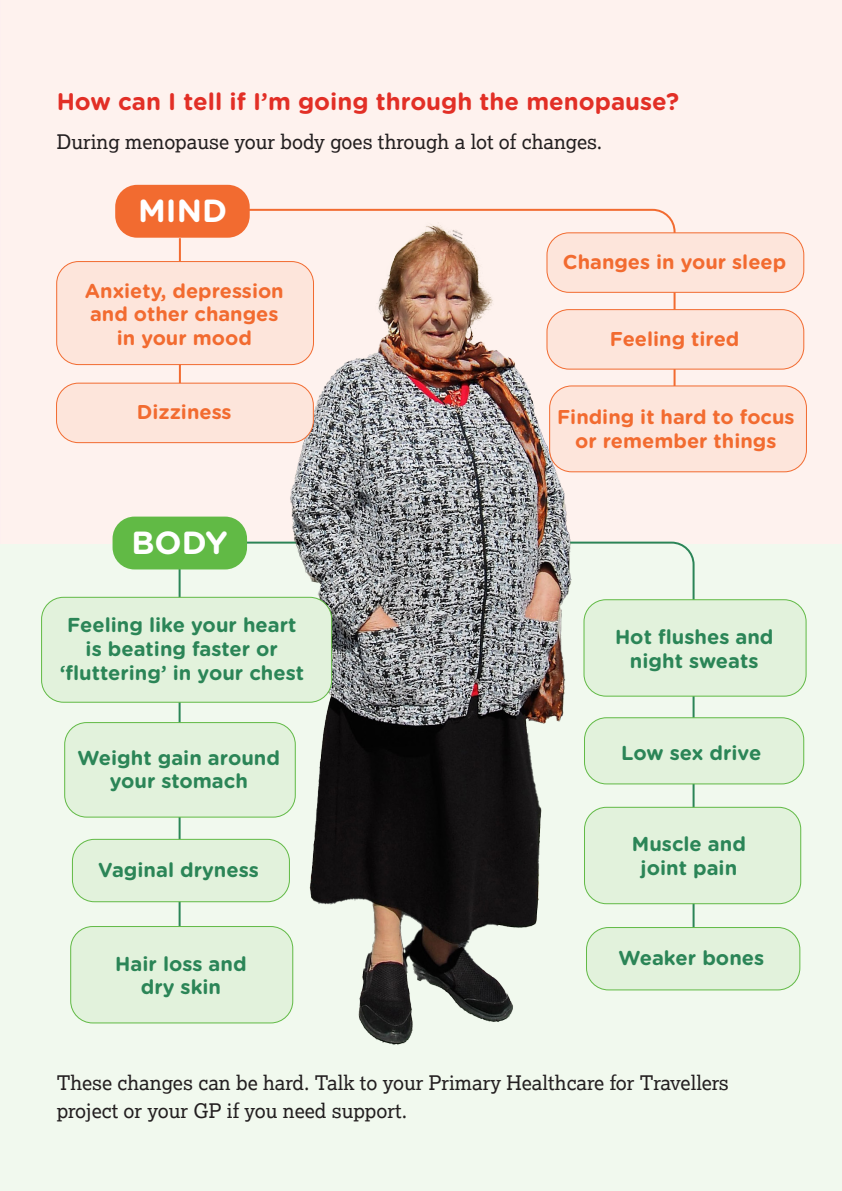
<style>
.page{position:relative;width:842px;height:1191px;background:#fff}
.page>*{position:absolute;margin:0;border:0;box-sizing:border-box;transform-origin:0 0}
.heaeding{font:700 32px "Gotham Rounded";color:#fff}
.Sub_head{font:700 24px "Gotham Rounded";color:#e22f26}
.t1{font:700 20.2px/23.8px "Gotham Rounded";color:#2b8557;text-align:center}
.heaeding-2{font:20px/28px "Lexia";color:#231f20}
.t2{font:700 20px/23.8px "Gotham Rounded";color:#f26b30;text-align:center}
</style>
<div class="page">
<div style="left:0;top:0;width:842px;height:544px;background:#fef2ee"></div>
<div style="left:0;top:544px;width:842px;height:647px;background:#f1f9ee"></div>
<img style="left:41px;top:184px;width:730px;height:861px">
<hr style="left:179px;top:238px;width:2px;height:176px;background:#f26b30">
<div style="left:57px;top:261px;width:256px;height:103px;background:#fde5db;border-radius:22px"></div>
<div style="left:56px;top:261px;width:258px;height:104px;border:1px solid #f26b30;border-radius:22px"></div>
<div style="left:584px;top:600px;width:222px;height:96px;background:#e2f2dc;border-radius:22px"></div>
<div style="left:583px;top:599px;width:223px;height:97px;border:1px solid #61ba45;border-radius:22px"></div>
<hr style="left:179px;top:556px;width:2px;height:420px;background:#2b8557">
<div style="left:65px;top:722px;width:230px;height:95px;background:#e2f2dc;border-radius:22px"></div>
<div style="left:64px;top:722px;width:232px;height:95px;border:1px solid #61ba45;border-radius:22px"></div>
<div style="left:584px;top:717px;width:220px;height:67px;background:#e2f2dc;border-radius:22px"></div>
<div style="left:584px;top:717px;width:220px;height:67px;border:1px solid #61ba45;border-radius:22px"></div>
<div style="left:72px;top:839px;width:217px;height:62px;background:#e2f2dc;border-radius:22px"></div>
<div style="left:72px;top:839px;width:218px;height:63px;border:1px solid #61ba45;border-radius:22px"></div>
<div style="left:584px;top:807px;width:217px;height:96px;background:#e2f2dc;border-radius:22px"></div>
<div style="left:584px;top:807px;width:217px;height:97px;border:1px solid #61ba45;border-radius:22px"></div>
<div style="left:71px;top:926px;width:222px;height:97px;background:#e2f2dc;border-radius:22px"></div>
<div style="left:70px;top:926px;width:223px;height:97px;border:1px solid #61ba45;border-radius:22px"></div>
<div style="left:42px;top:597px;width:290px;height:105px;background:#e2f2dc;border-radius:22px"></div>
<div style="left:41px;top:597px;width:291px;height:105px;border:1px solid #61ba45;border-radius:22px"></div>
<div style="left:113px;top:516px;width:134px;height:53px;background:#61ba45;border-radius:22px"></div>
<div style="left:586px;top:927px;width:214px;height:63px;background:#e2f2dc;border-radius:22px"></div>
<div style="left:586px;top:927px;width:214px;height:63px;border:1px solid #61ba45;border-radius:22px"></div>
<img style="left:188px;top:208px;width:488px;height:222px">
<div style="left:115px;top:185px;width:135px;height:53px;background:#f26b30;border-radius:22px"></div>
<div style="left:550px;top:386px;width:256px;height:86px;background:#fde5db;border-radius:22px"></div>
<div style="left:549px;top:385px;width:258px;height:87px;border:1px solid #f26b30;border-radius:22px"></div>
<div style="left:547px;top:233px;width:257px;height:59px;background:#fde5db;border-radius:22px"></div>
<div style="left:546px;top:232px;width:258px;height:61px;border:1px solid #f26b30;border-radius:22px"></div>
<div style="left:547px;top:310px;width:257px;height:59px;background:#fde5db;border-radius:22px"></div>
<div style="left:546px;top:309px;width:258px;height:60px;border:1px solid #f26b30;border-radius:22px"></div>
<div style="left:57px;top:383px;width:256px;height:59px;background:#fde5db;border-radius:22px"></div>
<div style="left:56px;top:383px;width:258px;height:60px;border:1px solid #f26b30;border-radius:22px"></div>
<p class="Sub_head" style="left:57px;top:84px;width:624px">How can I tell if I’m going through the menopause?</p>
<p class="heaeding-2" style="left:57px;top:127px;width:547px">During menopause your body goes through a lot of changes.</p>
<p class="heaeding" style="left:138px;top:187px;width:90px">MIND</p>
<p class="t2" style="left:85px;top:278px;width:200px">Anxiety, depression and other changes in your mood</p>
<p class="t2" style="left:137px;top:399px;width:96px">Dizziness</p>
<p class="heaeding" style="left:132px;top:519px;width:98px">BODY</p>
<p class="t1" style="left:60px;top:612px;width:246px">Feeling like your heart is beating faster or ‘fluttering’ in your chest</p>
<p class="t2" style="left:563px;top:249px;width:225px">Changes in your sleep</p>
<p class="t2" style="left:610px;top:326px;width:131px">Feeling tired</p>
<p class="t2" style="left:557px;top:404px;width:239px">Finding it hard to focus or remember things</p>
<p class="t1" style="left:615px;top:624px;width:160px">Hot flushes and night sweats</p>
<p class="t1" style="left:78px;top:744px;width:204px">Weight gain around your stomach</p>
<p class="t1" style="left:621px;top:739px;width:142px">Low sex drive</p>
<p class="t1" style="left:98px;top:857px;width:162px">Vaginal dryness</p>
<p class="t1" style="left:115px;top:950px;width:133px">Hair loss and dry skin</p>
<p class="t1" style="left:632px;top:831px;width:116px">Muscle and joint pain</p>
<p class="t1" style="left:618px;top:945px;width:147px">Weaker bones</p>
<p class="heaeding-2" style="left:57px;top:1068px;width:674px">These changes can be hard. Talk to your Primary Healthcare for Travellers project or your GP if you need support.</p>
</div>
